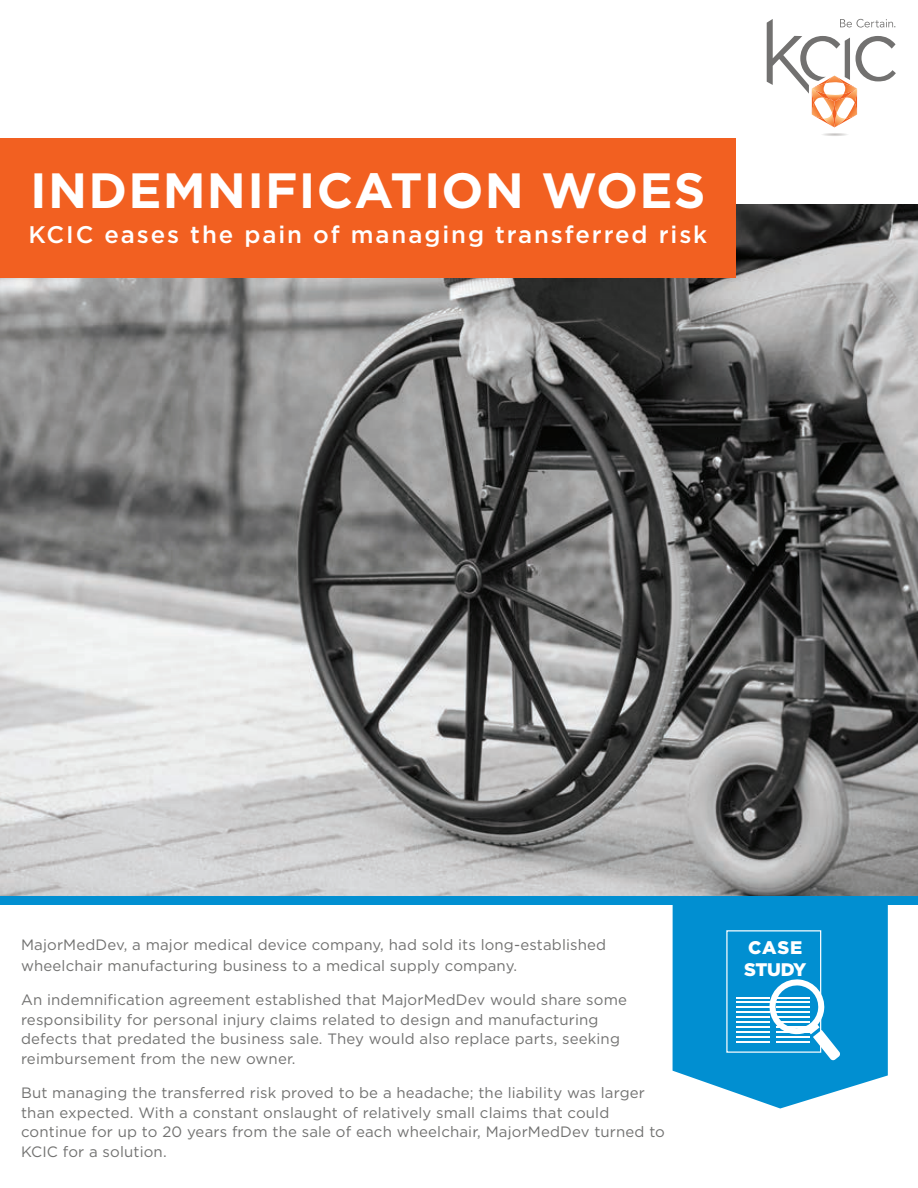
<style>
.page{position:relative;width:918px;height:1188px;background:#fff}
.page>*{position:absolute;margin:0;border:0;box-sizing:border-box;transform-origin:0 0}
.t1{font:700 49.5px "Gotham HTF";letter-spacing:.025em;color:#fff}
.t2{font:500 24px "Gotham HTF";letter-spacing:.08em;color:#fff}
.t3{font:900 18.15px/21.9px "Gotham HTF";letter-spacing:-.015em;color:#fff}
.t4{font:15px/19.5px "Gotham HTF";letter-spacing:.01em;color:#727271}
</style>
<div class="page">
<img style="left:0;top:205px;width:918px;height:691px">
<svg style="left:673px;top:904px;width:215px;height:204px;background:#1e9bd6"></svg>
<svg style="left:767px;top:19px;width:129px;height:117px"></svg>
<div style="left:0;top:138px;width:736px;height:140px;background:#f26021"></div>
<hr style="left:736px;top:997px;width:34px;height:1px;background:#fff">
<hr style="left:736px;top:1002px;width:34px;height:1px;background:#fff">
<hr style="left:736px;top:1007px;width:34px;height:1px;background:#fff">
<hr style="left:736px;top:1012px;width:34px;height:1px;background:#fff">
<hr style="left:736px;top:1017px;width:34px;height:1px;background:#fff">
<hr style="left:736px;top:1022px;width:34px;height:1px;background:#fff">
<hr style="left:736px;top:1026px;width:34px;height:2px;background:#fff">
<hr style="left:736px;top:1031px;width:34px;height:2px;background:#fff">
<hr style="left:736px;top:1036px;width:34px;height:2px;background:#fff">
<hr style="left:736px;top:1041px;width:34px;height:1px;background:#fff">
<svg style="left:768px;top:978px;width:72px;height:83px"></svg>
<div style="left:0;top:896px;width:918px;height:8px;background:#018fd1"></div>
<h1 class="t1" style="left:30px;top:162px;width:677px">INDEMNIFICATION WOES</h1>
<h2 class="t2" style="left:29px;top:221px;width:680px">KCIC eases the pain of managing transferred risk</h2>
<p class="t4" style="left:21px;top:934px;width:587px;line-height:21px">MajorMedDev, a major medical device company, had sold its long-established wheelchair manufacturing business to a medical supply company.</p>
<p class="t4" style="left:21px;top:990px;width:608px">An indemnification agreement established that MajorMedDev would share some responsibility for personal injury claims related to design and manufacturing defects that predated the business sale. They would also replace parts, seeking reimbursement from the new owner.</p>
<p class="t4" style="left:21px;top:1083px;width:645px">But managing the transferred risk proved to be a headache; the liability was larger than expected. With a constant onslaught of relatively small claims that could continue for up to 20 years from the sale of each wheelchair, MajorMedDev turned to KCIC for a solution.</p>
<p class="t3" style="left:744px;top:936px;width:64px">CASE<br>STUDY</p>
</div>
